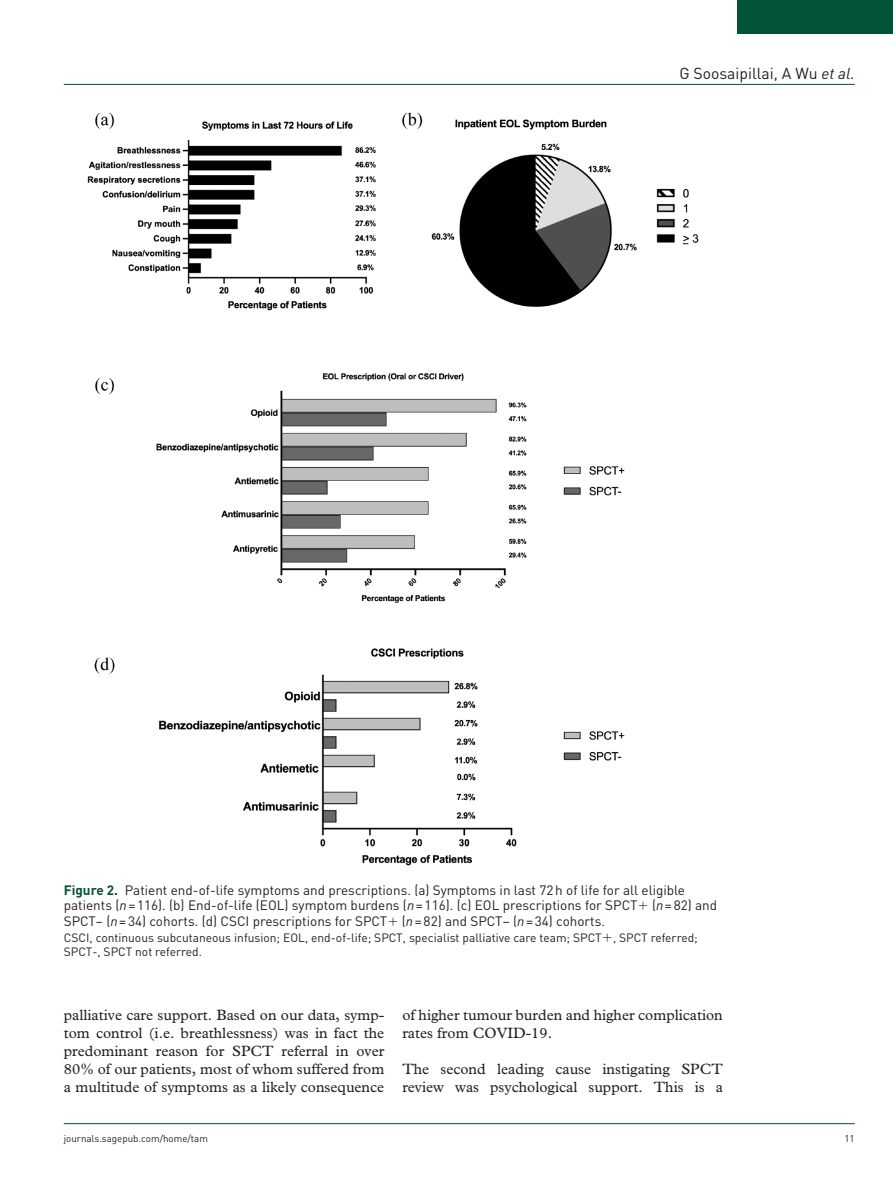
<style>
.page{position:relative;width:893px;height:1191px;background:#fff}
.page>*{position:absolute;margin:0;border:0;box-sizing:border-box;transform-origin:0 0}
.t1{font:15.75px "DIN";color:#231f20}
.t2{font:15px/18px "Plantin Std";color:#231f20}
.t3{font:13.5px/15.8px "DIN";color:#231f20}
.t4{font:12px/14.2px "DIN";color:#231f20}
.t5{font:9.75px "DIN";color:#231f20}
.s1{font-style:italic}
.s2{font-weight:700;color:#015436}
</style>
<div class="page">
<hr style="left:64px;top:84px;width:791px;height:1px;background:#015436">
<hr style="left:64px;top:1123px;width:791px;height:1px;background:#015436">
<div style="left:738px;top:0;width:155px;height:34px;background:#015436"></div>
<img style="left:87px;top:112px;width:612px;height:754px">
<p class="t1" style="left:679px;top:63px;width:177px">G Soosaipillai, A Wu <span class="s1">et al.</span></p>
<p class="t3" style="left:64px;top:881px;width:655px"><span class="s2">Figure 2.</span> Patient end-of-life symptoms and prescriptions. (a) Symptoms in last 72h of life for all eligible patients (<span class="s1">n</span>=116). (b) End-of-life (EOL) symptom burdens (<span class="s1">n</span>=116). (c) EOL prescriptions for SPCT (<span class="s1">n</span>=82) and<br>SPCT− (<span class="s1">n</span>=34) cohorts. (d) CSCI prescriptions for SPCT (<span class="s1">n</span>=82) and SPCT− (<span class="s1">n</span>=34) cohorts.</p>
<p class="t4" style="left:64px;top:930px;width:635px">CSCI, continuous subcutaneous infusion; EOL, end-of-life; SPCT, specialist palliative care team; SPCT , SPCT referred;<br>SPCT-, SPCT not referred.</p>
<p class="t2" style="left:64px;top:1006px;width:322px;text-align:justify">palliative care support. Based on our data, symp&shy;tom control (i.e. breathlessness) was in fact the predominant reason for SPCT referral in over 80% of our patients, most of whom suffered from a multitude of symptoms as a likely consequence</p>
<p class="t2" style="left:402px;top:1006px;width:322px">of higher tumour burden and higher complication rates from COVID-19.</p>
<p class="t2" style="left:402px;top:1060px;width:322px">The second leading cause instigating SPCT review was psychological support. This is a</p>
<p class="t5" style="left:64px;top:1132px;width:146px">journals.sagepub.com/home/tam</p>
<p class="t5" style="left:844px;top:1132px;width:12px">11</p>
</div>
